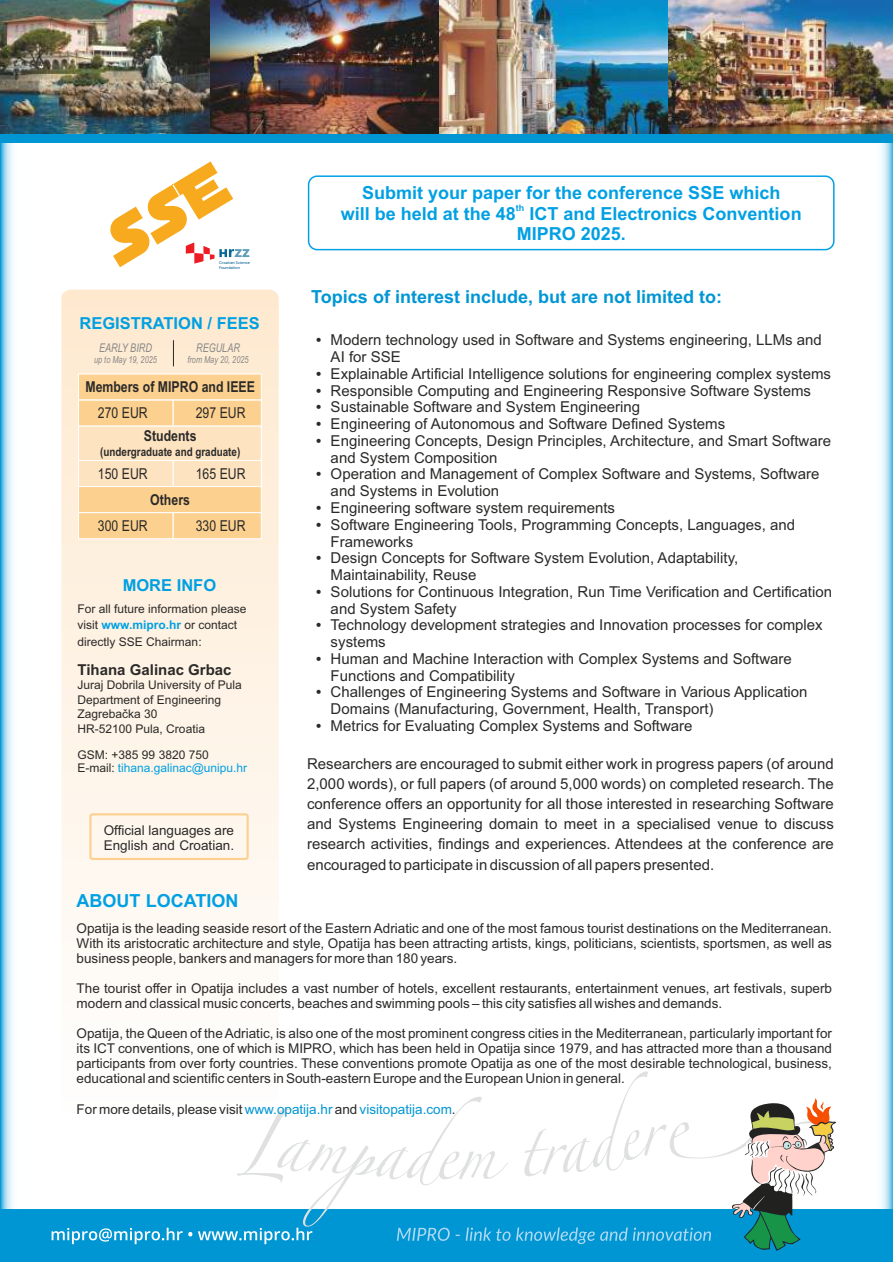
<style>
.page{position:relative;width:893px;height:1262px;background:#fff}
.page>*{position:absolute;margin:0;border:0;box-sizing:border-box;transform-origin:0 0}
.t1{font:700 18px/20.1px "Arial";color:#00a0e3;text-align:center}
.t2{font:700 18px "Arial";color:#0096d4}
.t3{font:700 16.5px "Arial";color:#00a0e3}
.t4{font:15px/16.8px "Arial";color:#2b2a29;text-align:justify}
.t5{font:15px "Arial Narrow";color:#2b2a29}
.t6{font:700 15px "Arial Narrow";color:#2b2a29}
.t7{font:700 15px "Arial";color:#2b2a29}
.t8{font:13.5px/15.1px "Arial";color:#2b2a29;text-align:justify}
.t9{font:12px/14.5px "Arial";color:#2b2a29}
.t10{font:700 12px "Arial Narrow";color:#2b2a29}
.t11{font:italic 12px "Arial Narrow";color:#898989;scale:.92 1}
.t12{font:italic 9.75px "Arial Narrow";color:#898989;scale:.92 1}
.t13{font:700 9px "Arial";color:#00a0e3}
.t14{font:3.9px/4.8px "Museo Sans 500";color:#0a6594}
.s1{font-weight:700;color:#00a0e3}
.s2{color:#00a0e3}
.s3{color:#0096d4}
</style>
<div class="page">
<svg style="left:881px;top:143px;width:12px;height:1066px"></svg>
<svg style="left:0;top:143px;width:14px;height:1066px"></svg>
<div style="left:0;top:98px;width:893px;height:45px;background:#0096d4"></div>
<img style="left:0;top:0;width:893px;height:134px">
<div style="left:0;top:1209px;width:893px;height:53px;background:#0096d4"></div>
<svg style="left:52px;top:1227px;width:260px;height:17px"></svg>
<div style="left:308px;top:175px;width:526px;height:75px;border:1px solid #00a0e3;border-radius:9px"></div>
<div style="left:61px;top:290px;width:218px;height:822px;background:linear-gradient(to bottom,#fee9cf,#fefefe);border-radius:9px"></div>
<svg style="left:237px;top:1071px;width:494px;height:155px"></svg>
<svg style="left:731px;top:1098px;width:105px;height:152px"></svg>
<svg style="left:397px;top:1227px;width:314px;height:17px"></svg>
<svg style="left:110px;top:161px;width:139px;height:106px"></svg>
<svg style="left:77px;top:373px;width:185px;height:167px"></svg>
<svg style="left:173px;top:340px;width:1px;height:26px"></svg>
<div style="left:89px;top:813px;width:160px;height:47px;border:2px solid #fcd08f;border-radius:2px"></div>
<p class="t14" style="left:219px;top:261px;width:32px">Croatian Science<br>Foundation</p>
<p class="t3" style="left:79px;top:316px;width:182px">REGISTRATION / FEES</p>
<p class="t11" style="left:99px;top:343px;width:59px">EARLY BIRD</p>
<p class="t12" style="left:94px;top:356px;width:70px">up to May 19, 2025</p>
<p class="t11" style="left:196px;top:343px;width:49px">REGULAR</p>
<p class="t12" style="left:187px;top:356px;width:68px">from May 20, 2025</p>
<p class="t6" style="left:85px;top:381px;width:171px">Members of MIPRO and IEEE</p>
<p class="t5" style="left:98px;top:407px;width:51px">270 EUR</p>
<p class="t5" style="left:196px;top:407px;width:51px">297 EUR</p>
<p class="t6" style="left:144px;top:430px;width:54px">Students</p>
<p class="t10" style="left:100px;top:447px;width:141px">(undergraduate and graduate)</p>
<p class="t5" style="left:98px;top:468px;width:51px">150 EUR</p>
<p class="t5" style="left:196px;top:468px;width:51px">165 EUR</p>
<p class="t6" style="left:150px;top:494px;width:41px">Others</p>
<p class="t5" style="left:98px;top:520px;width:51px">300 EUR</p>
<p class="t5" style="left:196px;top:520px;width:51px">330 EUR</p>
<p class="t3" style="left:123px;top:578px;width:95px">MORE INFO</p>
<p class="t9" style="left:78px;top:601px;width:170px;line-height:16.8px">For all future information please visit <span class="s1">www.mipro.hr</span> or contact directly SSE Chairman:</p>
<p class="t7" style="left:78px;top:664px;width:155px">Tihana Galinac Grbac</p>
<p class="t9" style="left:78px;top:679px;width:166px">Juraj Dobrila University of Pula<br>Department of Engineering<br>Zagrebačka 30<br>HR-52100 Pula, Croatia</p>
<p class="t9" style="left:78px;top:748px;width:171px;line-height:13.4px">GSM: +385 99 3820 750<br>E-mail: <span class="s2">tihana.galinac@unipu.hr</span></p>
<p class="t8" style="left:104px;top:823px;width:132px">Official languages are<br>English and Croatian.</p>
<p class="t1" style="left:362px;top:185px;width:420px">Submit your paper for the conference SSE which</p>
<p class="t13" style="left:516px;top:204px;width:10px">th</p>
<p class="t1" style="left:341px;top:205px;width:462px">will be held at the 48 ICT and Electronics Convention<br>MIPRO 2025.</p>
<p class="t2" style="left:311px;top:290px;width:412px">Topics of interest include, but are not limited to:</p>
<p class="t4" style="left:330px;top:333px;width:503px;text-align:left">Modern technology used in Software and Systems engineering, LLMs and AI for SSE<br>Explainable Artificial Intelligence solutions for engineering complex systems Responsible Computing and Engineering Responsive Software Systems Sustainable Software and System Engineering<br>Engineering of Autonomous and Software Defined Systems<br>Engineering Concepts, Design Principles, Architecture, and Smart Software and System Composition<br>Operation and Management of Complex Software and Systems, Software and Systems in Evolution<br>Engineering software system requirements<br>Software Engineering Tools, Programming Concepts, Languages, and Frameworks<br>Design Concepts for Software System Evolution, Adaptability, Maintainability, Reuse<br>Solutions for Continuous Integration, Run Time Verification and Certification and System Safety<br>Technology development strategies and Innovation processes for complex systems<br>Human and Machine Interaction with Complex Systems and Software Functions and Compatibility<br>Challenges of Engineering Systems and Software in Various Application Domains (Manufacturing, Government, Health, Transport)<br>Metrics for Evaluating Complex Systems and Software</p>
<p class="t4" style="left:307px;top:755px;width:528px;line-height:20.1px">Researchers are encouraged to submit either work in progress papers (of around 2,000 words), or full papers (of around 5,000 words) on completed research. The conference offers an opportunity for all those interested in researching Software and Systems Engineering domain to meet in a specialised venue to discuss research activities, findings and experiences. Attendees at the conference are encouraged to participate in discussion of all papers presented.</p>
<p class="t1" style="left:77px;top:892px;width:163px">ABOUT LOCATION</p>
<p class="t8" style="left:77px;top:921px;width:757px">Opatija is the leading seaside resort of the Eastern Adriatic and one of the most famous tourist destinations on the Mediterranean.<br>With its aristocratic architecture and style, Opatija has been attracting artists, kings, politicians, scientists, sportsmen, as well as business people, bankers and managers for more than 180 years.</p>
<p class="t8" style="left:77px;top:981px;width:757px">The tourist offer in Opatija includes a vast number of hotels, excellent restaurants, entertainment venues, art festivals, superb modern and classical music concerts, beaches and swimming pools – this city satisfies all wishes and demands.</p>
<p class="t8" style="left:77px;top:1027px;width:757px">Opatija, the Queen of the Adriatic, is also one of the most prominent congress cities in the Mediterranean, particularly important for its ICT conventions, one of which is MIPRO, which has been held in Opatija since 1979, and has attracted more than a thousand participants from over forty countries. These conventions promote Opatija as one of the most desirable technological, business, educational and scientific centers in South-eastern Europe and the European Union in general.</p>
<p class="t8" style="left:77px;top:1102px;width:380px">For more details, please visit <span class="s3">www.opatija.hr</span> and <span class="s3">visitopatija.com</span>.</p>
</div>
